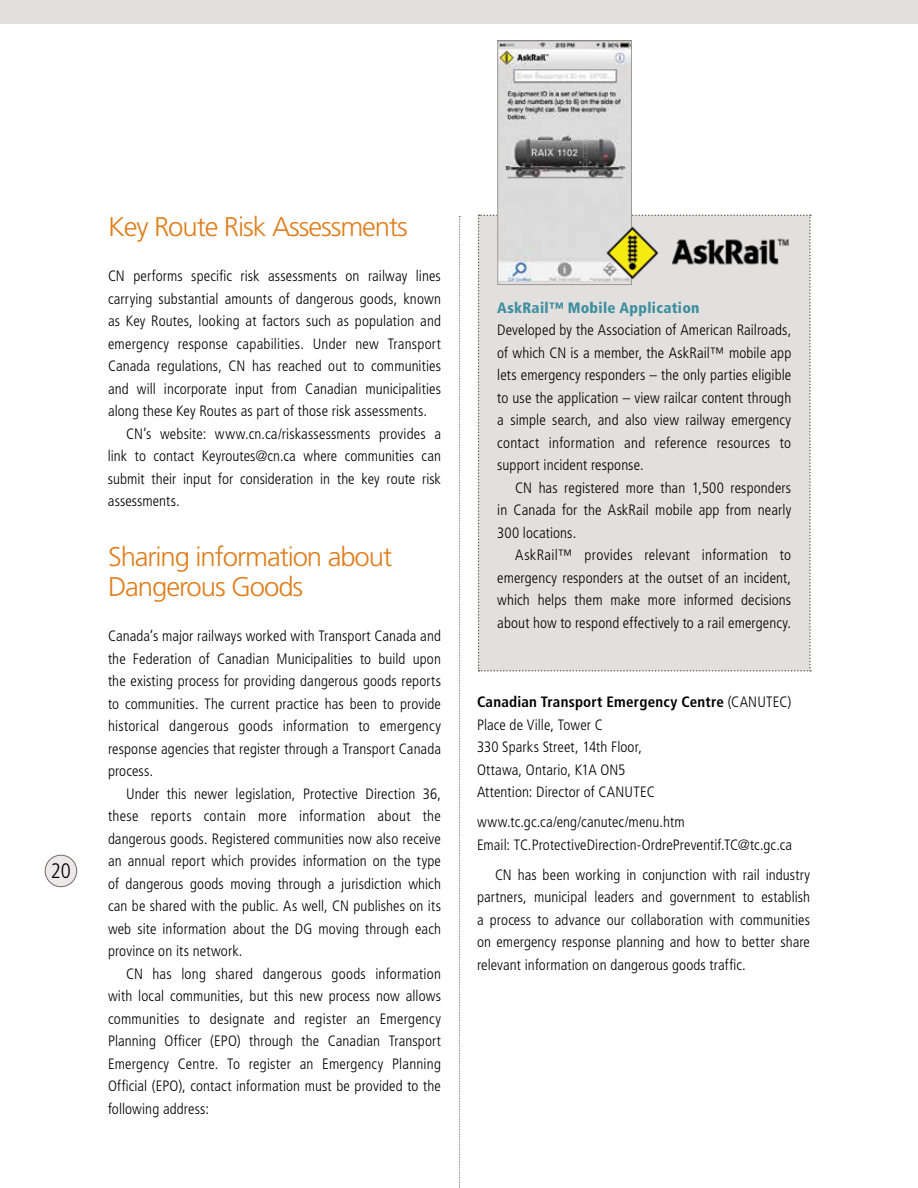
<style>
.page{position:relative;width:918px;height:1188px;background:#fff}
.page>*{position:absolute;margin:0;border:0;box-sizing:border-box;transform-origin:0 0}
.t1{font:300 27px/30px "Frutiger LT Std";letter-spacing:-.04em;color:#df7e1c}
.t2{font:300 condensed 21px "Frutiger LT Std";color:#000}
.t3{font:300 condensed 15px/22.5px "Frutiger LT Std";letter-spacing:.005em;color:#000;text-align:justify}
.t4{font:900 condensed 15px "Frutiger LT Std";letter-spacing:.02em;color:#3e8e9f}
.s1{font-weight:700}
</style>
<div class="page">
<img style="left:499px;top:43px;width:131px;height:171px">
<div style="left:497px;top:41px;width:135px;height:244px;border:1px solid #a09896"></div>
<div style="left:478px;top:214px;width:333px;height:458px;background:#e2e0df"></div>
<img style="left:602px;top:224px;width:187px;height:63px">
<div style="left:0;top:0;width:918px;height:23px;background:#e2e0df"></div>
<svg style="left:459px;top:216px;width:1px;height:972px"></svg>
<div style="left:45px;top:855px;width:32px;height:32px;background:#ebe9e9;border-radius:50%"></div>
<div style="left:45px;top:855px;width:32px;height:32px;border:1px solid #776964;border-radius:50%"></div>
<h2 class="t2" style="left:51px;top:859px;width:22px">20</h2>
<h1 class="t1" style="left:108px;top:212px;width:301px">Key Route Risk Assessments</h1>
<p class="t3" style="left:108px;top:265px;width:334px">CN performs specific risk assessments on railway lines</p>
<p class="t3" style="left:108px;top:288px;width:334px">carrying substantial amounts of dangerous goods, known</p>
<p class="t3" style="left:108px;top:310px;width:335px">as Key Routes, looking at factors such as population and</p>
<p class="t3" style="left:108px;top:333px;width:334px">emergency response capabilities. Under new Transport</p>
<p class="t3" style="left:108px;top:355px;width:335px">Canada regulations, CN has reached out to communities</p>
<p class="t3" style="left:108px;top:378px;width:334px">and will incorporate input from Canadian municipalities</p>
<p class="t3" style="left:108px;top:400px;width:321px">along these Key Routes as part of those risk assessments.</p>
<p class="t3" style="left:126px;top:423px;width:316px">CN’s website: www.cn.ca/riskassessments provides a</p>
<p class="t3" style="left:108px;top:445px;width:334px">link to contact Keyroutes@cn.ca where communities can</p>
<p class="t3" style="left:108px;top:468px;width:334px">submit their input for consideration in the key route risk</p>
<p class="t3" style="left:108px;top:490px;width:73px">assessments.</p>
<h1 class="t1" style="left:108px;top:542px;width:286px">Sharing information about<br>Dangerous Goods</h1>
<p class="t3" style="left:108px;top:625px;width:335px">Canada’s major railways worked with Transport Canada and the Federation of Canadian Municipalities to build upon the existing process for providing dangerous goods reports to communities. The current practice has been to provide historical dangerous goods information to emergency response agencies that register through a Transport Canada process.</p>
<p class="t3" style="left:108px;top:783px;width:335px;text-indent:18px">Under this newer legislation, Protective Direction 36, these reports contain more information about the dangerous goods. Registered communities now also receive an annual report which provides information on the type of dangerous goods moving through a jurisdiction which can be shared with the public. As well, CN publishes on its web site information about the DG moving through each province on its network.</p>
<p class="t3" style="left:108px;top:963px;width:335px;text-indent:18px">CN has long shared dangerous goods information with local communities, but this new process now allows communities to designate and register an Emergency Planning Officer (EPO) through the Canadian Transport Emergency Centre. To register an Emergency Planning Official (EPO), contact information must be provided to the following address:</p>
<p class="t4" style="left:497px;top:299px;width:204px">AskRail™ Mobile Application</p>
<p class="t3" style="left:497px;top:319px;width:296px">Developed by the Association of American Railroads, of which CN is a member, the AskRail™ mobile app lets emergency responders – the only parties eligible to use the application – view railcar content through a simple search, and also view railway emergency contact information and reference resources to support incident response.</p>
<p class="t3" style="left:497px;top:477px;width:296px;text-indent:18px">CN has registered more than 1,500 responders in Canada for the AskRail mobile app from nearly 300 locations.</p>
<p class="t3" style="left:497px;top:544px;width:296px;text-indent:18px">AskRail™ provides relevant information to emergency responders at the outset of an incident, which helps them make more informed decisions about how to respond effectively to a rail emergency.</p>
<p class="t3" style="left:477px;top:691px;width:316px;text-align:left"><span class="s1">Canadian Transport Emergency Centre</span> (CANUTEC)<br>Place de Ville, Tower C<br>330 Sparks Street, 14th Floor,<br>Ottawa, Ontario, K1A ON5<br>Attention: Director of CANUTEC</p>
<p class="t3" style="left:477px;top:811px;width:317px">www.tc.gc.ca/eng/canutec/menu.htm<br>Email: TC.ProtectiveDirection-OrdrePreventif.TC@tc.gc.ca</p>
<p class="t3" style="left:477px;top:864px;width:335px;text-indent:18px">CN has been working in conjunction with rail industry partners, municipal leaders and government to establish a process to advance our collaboration with communities on emergency response planning and how to better share relevant information on dangerous goods traffic.</p>
</div>
